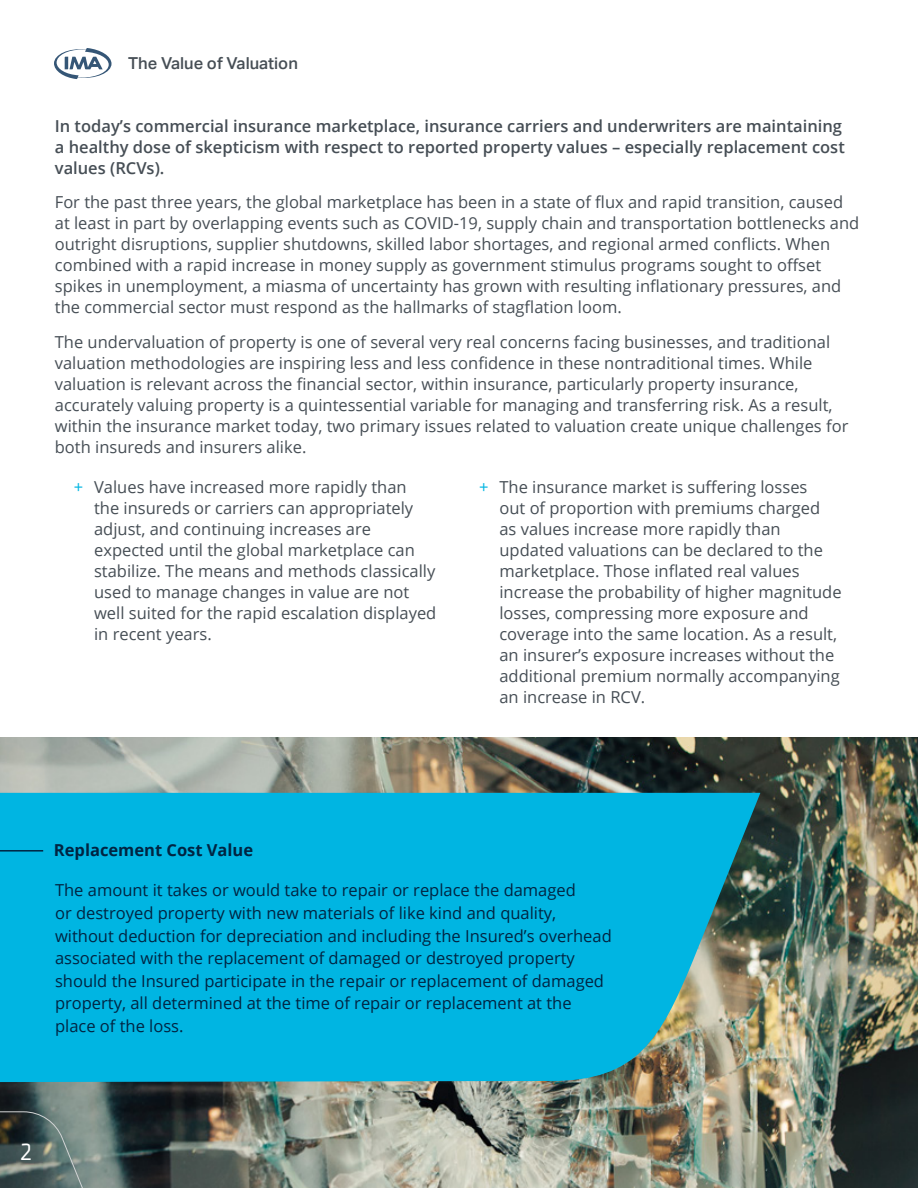
<style>
.page{position:relative;width:918px;height:1188px;background:#fff}
.page>*{position:absolute;margin:0;border:0;box-sizing:border-box;transform-origin:0 0}
.t1{font:24px "Axia";color:#fff}
.t2{font:16.5px/21px "Open Sans";color:#464e55}
.t3{font:16.5px/22.5px "Open Sans";color:#002442}
.t4{font:600 16.5px/21px "Open Sans";color:#464e55}
.t5{font:700 16.5px "Open Sans";color:#002442}
.t6{font:500 16.5px "Aktiv Grotesk";color:#464e55}
.s1{color:#00b5e2}
</style>
<div class="page">
<img style="left:0;top:738px;width:918px;height:450px">
<svg style="left:0;top:1111px;width:86px;height:77px;background:#576764"></svg>
<svg style="left:54px;top:48px;width:58px;height:31px"></svg>
<svg style="left:0;top:793px;width:760px;height:289px;background:#0bb1d8"></svg>
<hr style="left:0;top:850px;width:43px;height:2px;background:#002442">
<p class="t6" style="left:128px;top:54px;width:171px">The Value of Valuation</p>
<p class="t4" style="left:55px;top:115px;width:791px">In today’s commercial insurance marketplace, insurance carriers and underwriters are maintaining a healthy dose of skepticism with respect to reported property values – especially replacement cost values (RCVs).</p>
<p class="t2" style="left:55px;top:191px;width:806px">For the past three years, the global marketplace has been in a state of flux and rapid transition, caused at least in part by overlapping events such as COVID-19, supply chain and transportation bottlenecks and outright disruptions, supplier shutdowns, skilled labor shortages, and regional armed conflicts. When combined with a rapid increase in money supply as government stimulus programs sought to offset spikes in unemployment, a miasma of uncertainty has grown with resulting inflationary pressures, and the commercial sector must respond as the hallmarks of stagflation loom.</p>
<p class="t2" style="left:55px;top:331px;width:795px">The undervaluation of property is one of several very real concerns facing businesses, and traditional valuation methodologies are inspiring less and less confidence in these nontraditional times. While valuation is relevant across the financial sector, within insurance, particularly property insurance, accurately valuing property is a quintessential variable for managing and transferring risk. As a result, within the insurance market today, two primary issues related to valuation create unique challenges for both insureds and insurers alike.</p>
<p class="t2" style="left:94px;top:476px;width:344px;text-indent:-20px"><span class="s1">+</span> Values have increased more rapidly than<br>the insureds or carriers can appropriately adjust, and continuing increases are expected until the global marketplace can stabilize. The means and methods classically used to manage changes in value are not well suited for the rapid escalation displayed in recent years.</p>
<p class="t2" style="left:499px;top:476px;width:344px;text-indent:-20px"><span class="s1">+</span> The insurance market is suffering losses<br>out of proportion with premiums charged<br>as values increase more rapidly than updated valuations can be declared to the marketplace. Those inflated real values increase the probability of higher magnitude losses, compressing more exposure and coverage into the same location. As a result, an insurer’s exposure increases without the additional premium normally accompanying an increase in RCV.</p>
<p class="t5" style="left:54px;top:839px;width:201px">Replacement Cost Value</p>
<p class="t3" style="left:55px;top:879px;width:558px">The amount it takes or would take to repair or replace the damaged<br>or destroyed property with new materials of like kind and quality, without deduction for depreciation and including the Insured’s overhead associated with the replacement of damaged or destroyed property should the Insured participate in the repair or replacement of damaged property, all determined at the time of repair or replacement at the place of the loss.</p>
<h1 class="t1" style="left:21px;top:1137px;width:13px">2</h1>
</div>
